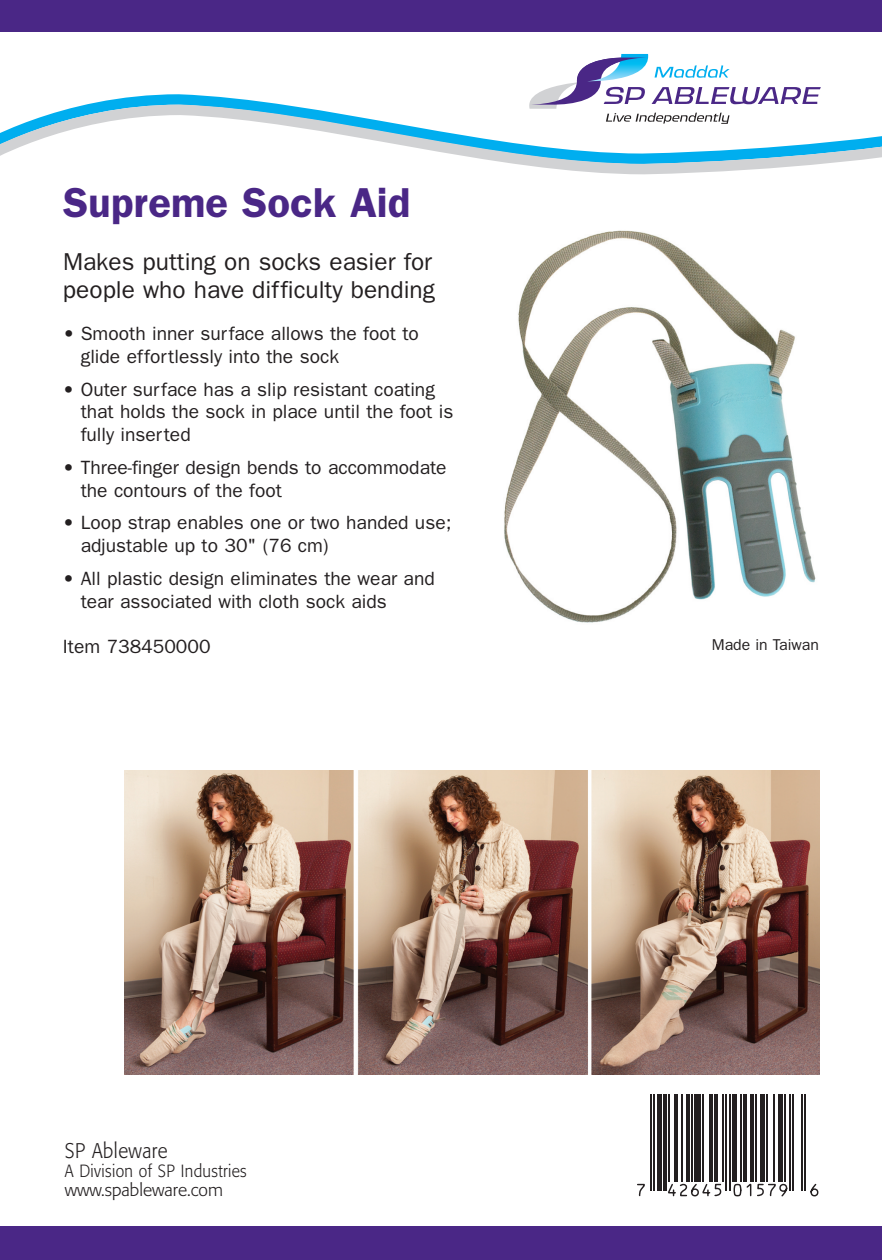
<style>
.page{position:relative;width:882px;height:1260px;background:#fff}
.page>*{position:absolute;margin:0;border:0;box-sizing:border-box;transform-origin:0 0}
.t1{font:600 42px "Franklin Gothic";color:#4a2786}
.t2{font:24.5px/28px "Franklin Gothic";color:#231f20}
.t3{font:300 21px "Formata";letter-spacing:.025em;color:#231f20;scale:.9 1}
.t4{font:19.25px/22.8px "Franklin Gothic";color:#231f20}
.t5{font:300 17.5px/19.2px "Formata";letter-spacing:.025em;color:#231f20;scale:.9 1}
.t6{font:15.75px "Franklin Gothic";color:#231f20}
</style>
<div class="page">
<div style="left:0;top:1227px;width:882px;height:33px;background:#4a2786"></div>
<div style="left:0;top:0;width:882px;height:32px;background:#4a2786"></div>
<img style="left:621px;top:54px;width:28px;height:2px">
<svg style="left:535px;top:56px;width:286px;height:39px"></svg>
<svg style="left:84px;top:95px;width:735px;height:10px"></svg>
<svg style="left:0;top:105px;width:882px;height:70px"></svg>
<img style="left:504px;top:230px;width:312px;height:393px">
<hr style="left:650px;top:1095px;width:2px;height:95px;background:#231f20">
<hr style="left:653px;top:1095px;width:2px;height:95px;background:#231f20">
<div style="left:657px;top:1095px;width:5px;height:95px;background:#231f20"></div>
<hr style="left:663px;top:1095px;width:4px;height:95px;background:#231f20">
<hr style="left:668px;top:1095px;width:2px;height:87px;background:#231f20">
<hr style="left:675px;top:1095px;width:3px;height:87px;background:#231f20">
<hr style="left:681px;top:1095px;width:2px;height:87px;background:#231f20">
<hr style="left:686px;top:1095px;width:3px;height:87px;background:#231f20">
<hr style="left:691px;top:1095px;width:2px;height:87px;background:#231f20">
<div style="left:694px;top:1095px;width:7px;height:87px;background:#231f20"></div>
<hr style="left:703px;top:1095px;width:1px;height:87px;background:#231f20">
<hr style="left:709px;top:1095px;width:3px;height:87px;background:#231f20">
<hr style="left:714px;top:1095px;width:3px;height:87px;background:#231f20">
<hr style="left:722px;top:1095px;width:2px;height:87px;background:#231f20">
<hr style="left:725px;top:1095px;width:2px;height:95px;background:#231f20">
<hr style="left:729px;top:1095px;width:1px;height:95px;background:#231f20">
<div style="left:732px;top:1095px;width:5px;height:87px;background:#231f20"></div>
<hr style="left:740px;top:1095px;width:2px;height:87px;background:#231f20">
<hr style="left:744px;top:1095px;width:3px;height:87px;background:#231f20">
<hr style="left:750px;top:1095px;width:3px;height:87px;background:#231f20">
<hr style="left:755px;top:1095px;width:2px;height:87px;background:#231f20">
<div style="left:760px;top:1095px;width:5px;height:87px;background:#231f20"></div>
<hr style="left:766px;top:1095px;width:2px;height:87px;background:#231f20">
<hr style="left:773px;top:1095px;width:2px;height:87px;background:#231f20">
<div style="left:778px;top:1095px;width:5px;height:87px;background:#231f20"></div>
<hr style="left:784px;top:1095px;width:2px;height:87px;background:#231f20">
<hr style="left:789px;top:1095px;width:2px;height:95px;background:#231f20">
<hr style="left:793px;top:1095px;width:1px;height:95px;background:#231f20">
<hr style="left:801px;top:1095px;width:1px;height:95px;background:#231f20">
<hr style="left:804px;top:1095px;width:2px;height:95px;background:#231f20">
<svg style="left:637px;top:1183px;width:182px;height:14px"></svg>
<img style="left:125px;top:771px;width:694px;height:304px">
<h1 class="t1" style="left:63px;top:178px;width:349px">Supreme Sock Aid</h1>
<p class="t2" style="left:63px;top:248px;width:374px">Makes putting on socks easier for people who have difficulty bending</p>
<p class="t4" style="left:81px;top:322px;width:340px;text-indent:-18px">• Smooth inner surface allows the foot to glide effortlessly into the sock</p>
<p class="t4" style="left:81px;top:378px;width:374px;text-indent:-18px">• Outer surface has a slip resistant coating that holds the sock in place until the foot is fully inserted</p>
<p class="t4" style="left:81px;top:456px;width:367px;text-indent:-18px">• Three-finger design bends to accommodate the contours of the foot</p>
<p class="t4" style="left:81px;top:511px;width:372px;text-indent:-18px">• Loop strap enables one or two handed use; adjustable up to 30" (76 cm)</p>
<p class="t4" style="left:81px;top:567px;width:356px;text-indent:-18px">• All plastic design eliminates the wear and tear associated with cloth sock aids</p>
<p class="t4" style="left:63px;top:635px;width:149px">Item 738450000</p>
<p class="t6" style="left:712px;top:635px;width:109px">Made in Taiwan</p>
<p class="t3" style="left:65px;top:1142px;width:116px">SP Ableware</p>
<p class="t5" style="left:65px;top:1163px;width:204px">A Division of SP Industries www.spableware.com</p>
</div>
